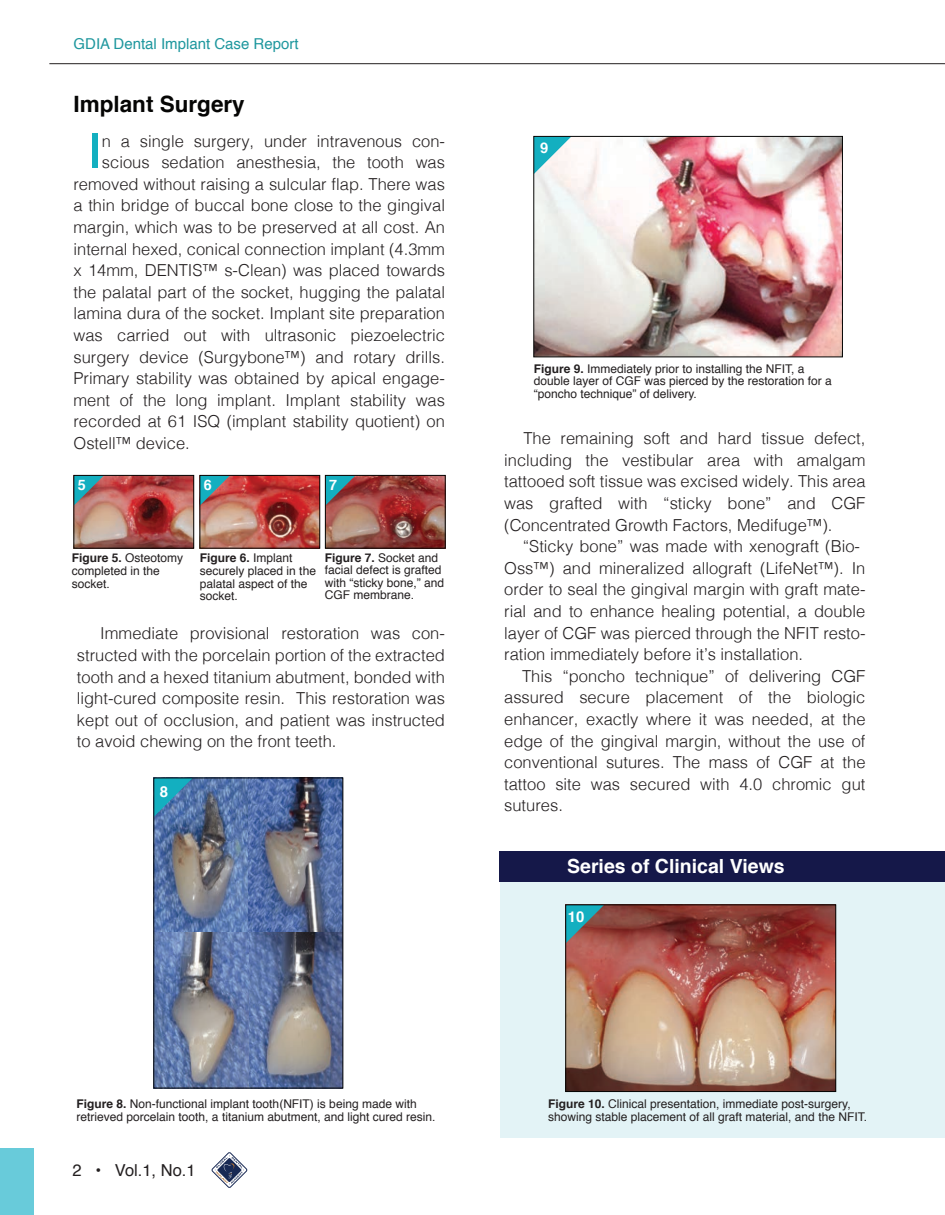
<style>
.page{position:relative;width:945px;height:1215px;background:#fff}
.page>*{position:absolute;margin:0;border:0;box-sizing:border-box;transform-origin:0 0}
.t1{font:700 22.5px "Helvetica";color:#050504}
.t2{font:700 19.5px "Helvetica";color:#fff}
.t3{font:300 16.5px/21.6px "Helvetica";color:#231f20;text-align:justify}
.t4{font:16.5px "Helvetica";color:#231f20}
.t5{font:700 15.15px "Helvetica";color:#fff}
.t6{font:15px "Helvetica";color:#1e979e}
.t7{font:700 14.85px "Helvetica";color:#fff}
.t8{font:700 14.7px "Helvetica";color:#fff}
.t9{font:700 14.4px "Helvetica";color:#fff}
.t10{font:12px/12.6px "Helvetica";color:#231f20}
.s1{font-weight:700}
</style>
<div class="page">
<div style="left:500px;top:851px;width:445px;height:287px;background:#e3f3f6"></div>
<div style="left:499px;top:851px;width:446px;height:31px;background:#151849"></div>
<img style="left:202px;top:477px;width:116px;height:69px">
<img style="left:327px;top:477px;width:116px;height:69px">
<img style="left:536px;top:138px;width:305px;height:217px">
<img style="left:156px;top:780px;width:185px;height:152px">
<img style="left:156px;top:932px;width:185px;height:154px">
<img style="left:568px;top:907px;width:266px;height:183px">
<div style="left:0;top:1148px;width:33px;height:67px;background:#68cbda"></div>
<hr style="left:49px;top:63px;width:896px;height:1px;background:#231f20">
<svg style="left:211px;top:1152px;width:37px;height:36px"></svg>
<svg style="left:156px;top:780px;width:37px;height:37px"></svg>
<svg style="left:536px;top:138px;width:36px;height:36px"></svg>
<svg style="left:568px;top:907px;width:36px;height:36px"></svg>
<div style="left:92px;top:133px;width:5px;height:34px;background:#13afc0"></div>
<div style="left:566px;top:905px;width:270px;height:187px;border:1px solid #050504"></div>
<div style="left:534px;top:136px;width:309px;height:221px;border:1px solid #050504"></div>
<img style="left:76px;top:477px;width:116px;height:69px">
<svg style="left:76px;top:477px;width:28px;height:29px"></svg>
<div style="left:74px;top:475px;width:120px;height:73px;border:1px solid #050504"></div>
<svg style="left:202px;top:477px;width:28px;height:29px"></svg>
<div style="left:200px;top:475px;width:120px;height:73px;border:1px solid #050504"></div>
<svg style="left:327px;top:477px;width:28px;height:29px"></svg>
<div style="left:325px;top:475px;width:120px;height:73px;border:1px solid #050504"></div>
<p class="t6" style="left:74px;top:32px;width:227px">GDIA Dental Implant Case Report</p>
<h1 class="t1" style="left:74px;top:86px;width:173px">Implant Surgery</h1>
<p class="t3" style="left:102px;top:129px;width:345px">n a single surgery, under intravenous con-</p>
<p class="t3" style="left:102px;top:150px;width:345px">scious sedation anesthesia, the tooth was</p>
<p class="t3" style="left:74px;top:172px;width:373px">removed without raising a sulcular flap. There was</p>
<p class="t3" style="left:74px;top:194px;width:373px">a thin bridge of buccal bone close to the gingival</p>
<p class="t3" style="left:74px;top:215px;width:373px">margin, which was to be preserved at all cost. An</p>
<p class="t3" style="left:74px;top:237px;width:373px">internal hexed, conical connection implant (4.3mm</p>
<p class="t3" style="left:74px;top:258px;width:373px">x 14mm, DENTIS™ s-Clean) was placed towards</p>
<p class="t3" style="left:74px;top:280px;width:373px">the palatal part of the socket, hugging the palatal</p>
<p class="t3" style="left:74px;top:302px;width:373px">lamina dura of the socket. Implant site preparation</p>
<p class="t3" style="left:74px;top:323px;width:373px">was carried out with ultrasonic piezoelectric</p>
<p class="t3" style="left:74px;top:345px;width:373px">surgery device (Surgybone™) and rotary drills.</p>
<p class="t3" style="left:74px;top:366px;width:373px">Primary stability was obtained by apical engage-</p>
<p class="t3" style="left:74px;top:388px;width:373px">ment of the long implant. Implant stability was</p>
<p class="t3" style="left:74px;top:410px;width:373px">recorded at 61 ISQ (implant stability quotient) on</p>
<p class="t3" style="left:74px;top:431px;width:118px">Ostell™ device.</p>
<p class="t9" style="left:78px;top:473px;width:9px">5</p>
<p class="t9" style="left:204px;top:473px;width:9px">6</p>
<p class="t9" style="left:329px;top:473px;width:9px">7</p>
<p class="t10" style="left:72px;top:552px;width:113px"><span class="s1">Figure 5.</span> Osteotomy completed in the socket.</p>
<p class="t10" style="left:200px;top:552px;width:118px"><span class="s1">Figure 6.</span> Implant securely placed in the palatal aspect of the socket.</p>
<p class="t10" style="left:325px;top:551px;width:121px"><span class="s1">Figure 7.</span> Socket and facial defect is grafted with “sticky bone,” and<br>CGF membrane.</p>
<p class="t3" style="left:77px;top:622px;width:370px;text-indent:23px">Immediate provisional restoration was con&shy;structed with the porcelain portion of the extracted tooth and a hexed titanium abutment, bonded with light-cured composite resin. This restoration was kept out of occlusion, and patient was instructed to avoid chewing on the front teeth.</p>
<p class="t5" style="left:160px;top:779px;width:10px">8</p>
<p class="t8" style="left:540px;top:136px;width:10px">9</p>
<p class="t10" style="left:534px;top:362px;width:300px"><span class="s1">Figure 9.</span> Immediately prior to installing the NFIT, a double layer of CGF was pierced by the restoration for a “poncho technique” of delivery.</p>
<p class="t3" style="left:504px;top:426px;width:363px;text-indent:19px">The remaining soft and hard tissue defect, including the vestibular area with amalgam tattooed soft tissue was excised widely. This area was grafted with “sticky bone” and CGF (Concentrated Growth Factors, Medifuge™).</p>
<p class="t3" style="left:504px;top:534px;width:363px;text-align:left;text-indent:19px">“Sticky bone” was made with xenograft (Bio-Oss™) and mineralized allograft (LifeNet™). In order to seal the gingival margin with graft mate&shy;rial and to enhance healing potential, a double layer of CGF was pierced through the NFIT resto&shy;ration immediately before it’s installation.</p>
<p class="t3" style="left:504px;top:664px;width:363px;text-indent:18px">This “poncho technique” of delivering CGF assured secure placement of the biologic enhancer, exactly where it was needed, at the edge of the gingival margin, without the use of conventional sutures. The mass of CGF at the tattoo site was secured with 4.0 chromic gut sutures.</p>
<p class="t2" style="left:567px;top:851px;width:219px">Series of Clinical Views</p>
<p class="t7" style="left:568px;top:905px;width:18px">10</p>
<p class="t10" style="left:77px;top:1098px;width:360px"><span class="s1">Figure 8.</span> Non-functional implant tooth(NFIT) is being made with retrieved porcelain tooth, a titanium abutment, and light cured resin.</p>
<p class="t4" style="left:72px;top:1157px;width:125px">2 • Vol.1, No.1</p>
<p class="t10" style="left:548px;top:1098px;width:320px"><span class="s1">Figure 10.</span> Clinical presentation, immediate post-surgery, showing stable placement of all graft material, and the NFIT.</p>
</div>
